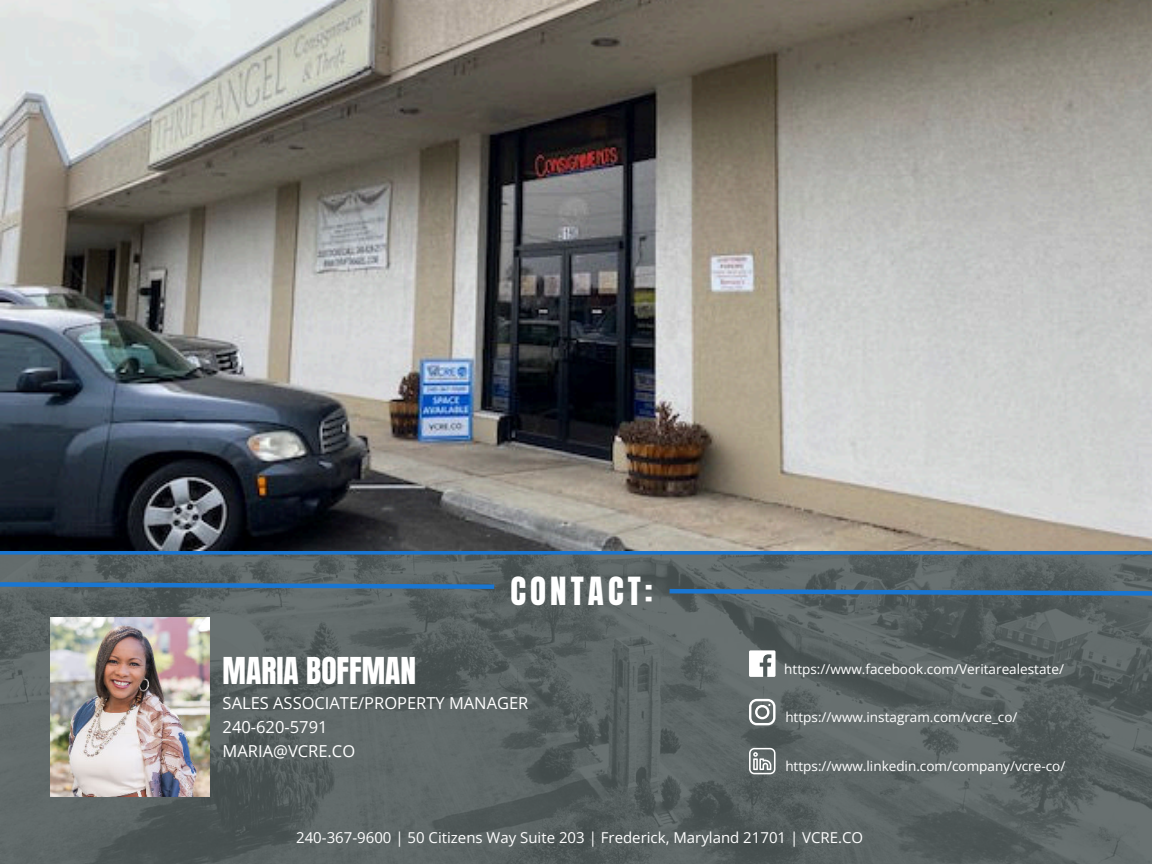
<style>
.page{position:relative;width:1152px;height:864px;background:#fff}
.page>*{position:absolute;margin:0;border:0;box-sizing:border-box;transform-origin:0 0}
.t1{font:33px "Anton";letter-spacing:.125em;color:#fff}
.t2{font:31.5px "Anton";color:#fff}
.t3{font:16.5px/24px "Open Sans";color:#fff}
.t4{font:15px "Open Sans";color:#fff}
.t5{font:13.5px "Open Sans";color:#fff}
</style>
<div class="page">
<img style="left:0;top:0;width:1152px;height:864px">
<svg style="left:0;top:555px;width:1151px;height:309px;background:#596161"></svg>
<div style="left:0;top:550px;width:1152px;height:5px;background:#1976d2"></div>
<svg style="left:665px;top:587px;width:487px;height:11px;background:#3d688d"></svg>
<svg style="left:0;top:580px;width:499px;height:11px;background:#3f698e"></svg>
<img style="left:51px;top:618px;width:158px;height:178px">
<svg style="left:749px;top:699px;width:27px;height:26px"></svg>
<svg style="left:749px;top:748px;width:27px;height:26px"></svg>
<div style="left:749px;top:650px;width:27px;height:27px;background:#fff"></div>
<svg style="left:760px;top:654px;width:11px;height:23px"></svg>
<h1 class="t1" style="left:510px;top:575px;width:144px">CONTACT:</h1>
<h2 class="t2" style="left:223px;top:655px;width:195px">MARIA BOFFMAN</h2>
<p class="t3" style="left:223px;top:690px;width:307px">SALES ASSOCIATE/PROPERTY MANAGER<br>240-620-5791<br>MARIA@VCRE.CO</p>
<p class="t5" style="left:784px;top:660px;width:281px">https://www.facebook.com/Veritarealestate/</p>
<p class="t5" style="left:785px;top:708px;width:234px">https://www.instagram.com/vcre_co/</p>
<p class="t5" style="left:785px;top:757px;width:282px">https://www.linkedin.com/company/vcre-co/</p>
<p class="t4" style="left:296px;top:828px;width:569px">240-367-9600 | 50 Citizens Way Suite 203 | Frederick, Maryland 21701 | VCRE.CO</p>
</div>
